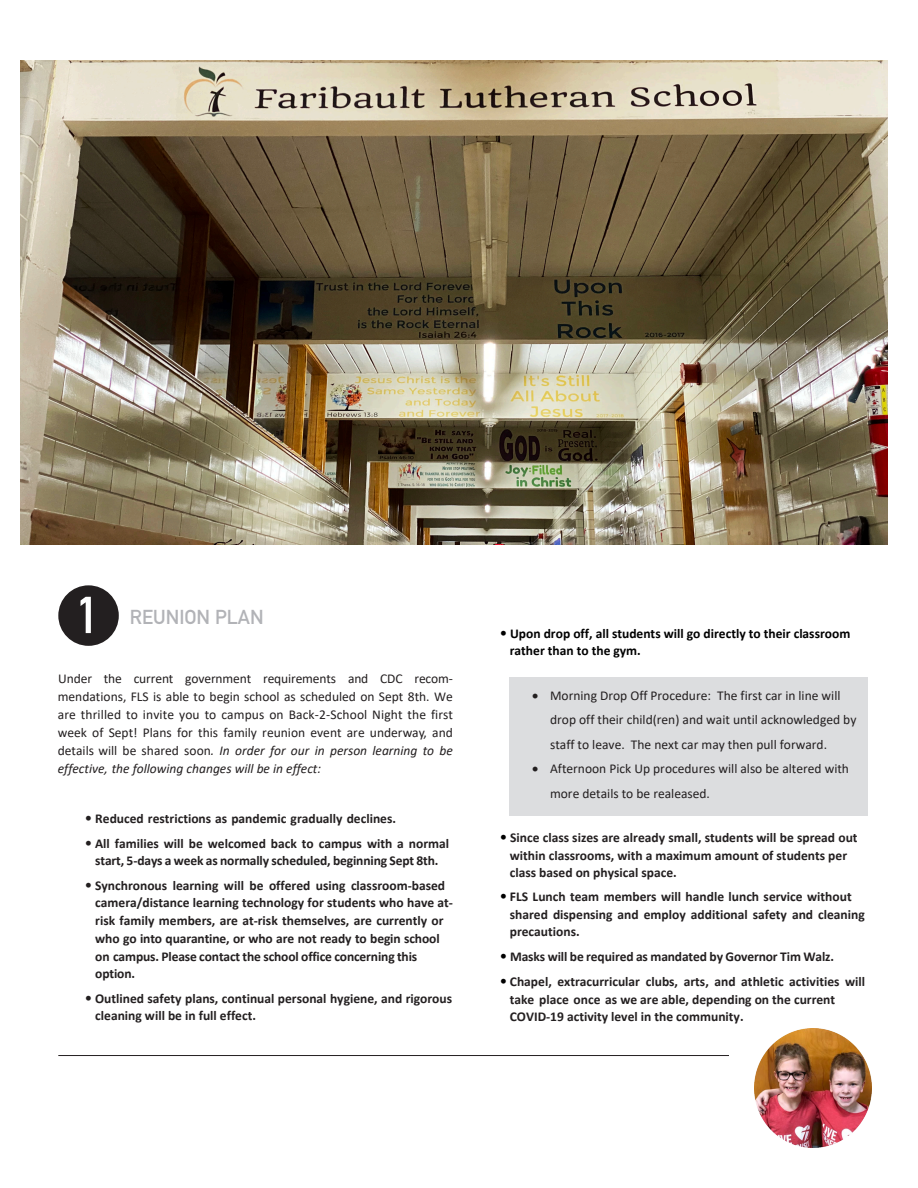
<style>
.page{position:relative;width:918px;height:1188px;background:#fff}
.page>*{position:absolute;margin:0;border:0;box-sizing:border-box;transform-origin:0 0}
.t1{font:51px "DIN Mittelschrift";color:#fff}
.t2{font:19.95px "DIN Mittelschrift";color:#b2b3b7}
.t3{font:700 13.5px/17.7px "Calibri";color:#231f20}
.t4{font:13.5px/18px "Calibri";color:#231f20}
.t5{font:700 13.5px/17.5px "Calibri";color:#000}
.s1{font-style:italic}
.s2{font-family:"DIN Alternate"}
.s3{font-family:"DIN Alternate";color:#000}
</style>
<div class="page">
<div style="left:509px;top:677px;width:359px;height:138px;background:#dcdddf"></div>
<div style="left:58px;top:585px;width:61px;height:61px;background:#231f20;border-radius:50%"></div>
<hr style="left:58px;top:1055px;width:671px;height:1px;background:#231f20">
<img style="left:21px;top:60px;width:867px;height:485px">
<img style="left:755px;top:1029px;width:116px;height:118px">
<p class="t1" style="left:76px;top:585px;width:26px">1</p>
<p class="t2" style="left:130px;top:605px;width:135px">REUNION PLAN</p>
<p class="t4" style="left:58px;top:670px;width:397px;text-align:justify">Under the current government requirements and CDC recom&shy;mendations, FLS is able to begin school as scheduled on Sept 8th. We are thrilled to invite you to campus on Back-2-School Night the first week of Sept! Plans for this family reunion event are underway, and details will be shared soon<span class="s1">. In order for our in person learning to be effective, the following changes will be in effect:</span></p>
<p class="t3" style="left:85px;top:809px;width:312px"><span class="s2">•</span> Reduced restrictions as pandemic gradually declines.</p>
<p class="t3" style="left:85px;top:834px;width:365px;line-height:17.1px;text-align:center"><span class="s2">•</span> All families will be welcomed back to campus with a normal start, 5-days a week as normally scheduled, beginning Sept 8th.</p>
<p class="t3" style="left:95px;top:876px;width:359px;text-indent:-10px"><span class="s2">•</span> Synchronous learning will be offered using classroom-based camera/distance learning technology for students who have at&shy;risk family members, are at-risk themselves, are currently or who go into quarantine, or who are not ready to begin school on campus. Please contact the school office concerning this option.</p>
<p class="t3" style="left:95px;top:990px;width:358px;line-height:17.1px;text-indent:-10px"><span class="s2">•</span> Outlined safety plans, continual personal hygiene, and rigorous cleaning will be in full effect.</p>
<p class="t5" style="left:510px;top:625px;width:342px;text-indent:-10px"><span class="s2">•</span> Upon drop off, all students will go directly to their classroom rather than to the gym.</p>
<p class="t4" style="left:550px;top:683px;width:308px;line-height:24.5px;text-indent:-18px">• Morning Drop Off Procedure: The first car in line will drop off their child(ren) and wait until acknowledged by staff to leave. The next car may then pull forward.</p>
<p class="t4" style="left:550px;top:756px;width:300px;line-height:24.5px;text-indent:-18px">• Afternoon Pick Up procedures will also be altered with more details to be realeased.</p>
<p class="t3" style="left:510px;top:829px;width:349px;line-height:17.1px;text-indent:-10px"><span class="s3">•</span> Since class sizes are already small, students will be spread out within classrooms, with a maximum amount of students per class based on physical space.</p>
<p class="t3" style="left:510px;top:888px;width:357px;text-indent:-10px"><span class="s3">•</span> FLS Lunch team members will handle lunch service without shared dispensing and employ additional safety and cleaning precautions.</p>
<p class="t3" style="left:500px;top:948px;width:336px"><span class="s3">•</span> Masks will be required as mandated by Governor Tim Walz.</p>
<p class="t3" style="left:510px;top:973px;width:357px;text-indent:-10px"><span class="s3">•</span> Chapel, extracurricular clubs, arts, and athletic activities will take place once as we are able, depending on the current<br>COVID-19 activity level in the community.</p>
</div>
